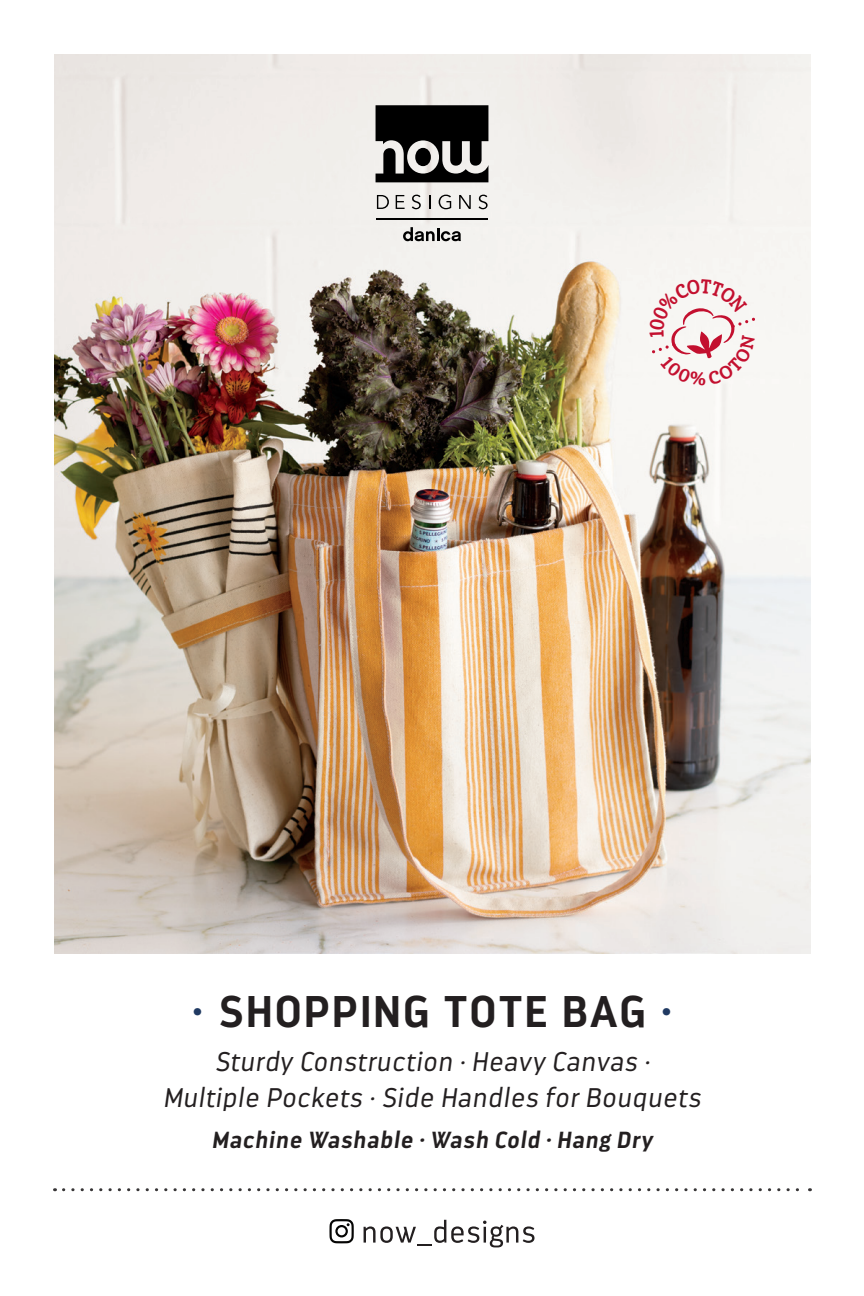
<style>
.page{position:relative;width:864px;height:1296px;background:#fff}
.page>*{position:absolute;margin:0;border:0;box-sizing:border-box;transform-origin:0 0}
.t1{font:700 44.4px "Darwin";letter-spacing:.05em;color:#231f20}
.t2{font:italic 300 27px/36px "Darwin";letter-spacing:.035em;color:#231f20;text-align:center}
.t3{font:italic 700 23.4px "Darwin";letter-spacing:.04em;color:#231f20}
.s1{font-family:"Houschka Rounded";color:#203a62}
</style>
<div class="page">
<img style="left:54px;top:54px;width:757px;height:900px">
<svg style="left:479px;top:195px;width:9px;height:14px"></svg>
<svg style="left:459px;top:195px;width:12px;height:14px"></svg>
<svg style="left:376px;top:105px;width:112px;height:77px"></svg>
<div style="left:415px;top:148px;width:16px;height:18px;background:#000;border-radius:50%"></div>
<svg style="left:439px;top:195px;width:12px;height:14px"></svg>
<svg style="left:429px;top:195px;width:2px;height:14px"></svg>
<svg style="left:412px;top:195px;width:9px;height:14px"></svg>
<svg style="left:396px;top:195px;width:9px;height:14px"></svg>
<svg style="left:377px;top:195px;width:12px;height:14px"></svg>
<svg style="left:403px;top:227px;width:58px;height:14px"></svg>
<hr style="left:376px;top:219px;width:112px;height:1px;background:#000">
<svg style="left:364px;top:1220px;width:171px;height:27px"></svg>
<svg style="left:329px;top:1219px;width:25px;height:24px"></svg>
<svg style="left:64px;top:1188px;width:746px;height:3px"></svg>
<svg style="left:649px;top:279px;width:106px;height:107px"></svg>
<h1 class="t1" style="left:192px;top:985px;width:482px"><span class="s1">∙</span> SHOPPING TOTE BAG <span class="s1">∙</span></h1>
<p class="t2" style="left:163px;top:1044px;width:539px">Sturdy Construction ∙ Heavy Canvas ∙<br>Multiple Pockets ∙ Side Handles for Bouquets</p>
<p class="t3" style="left:212px;top:1126px;width:442px">Machine Washable ∙ Wash Cold ∙ Hang Dry</p>
</div>
